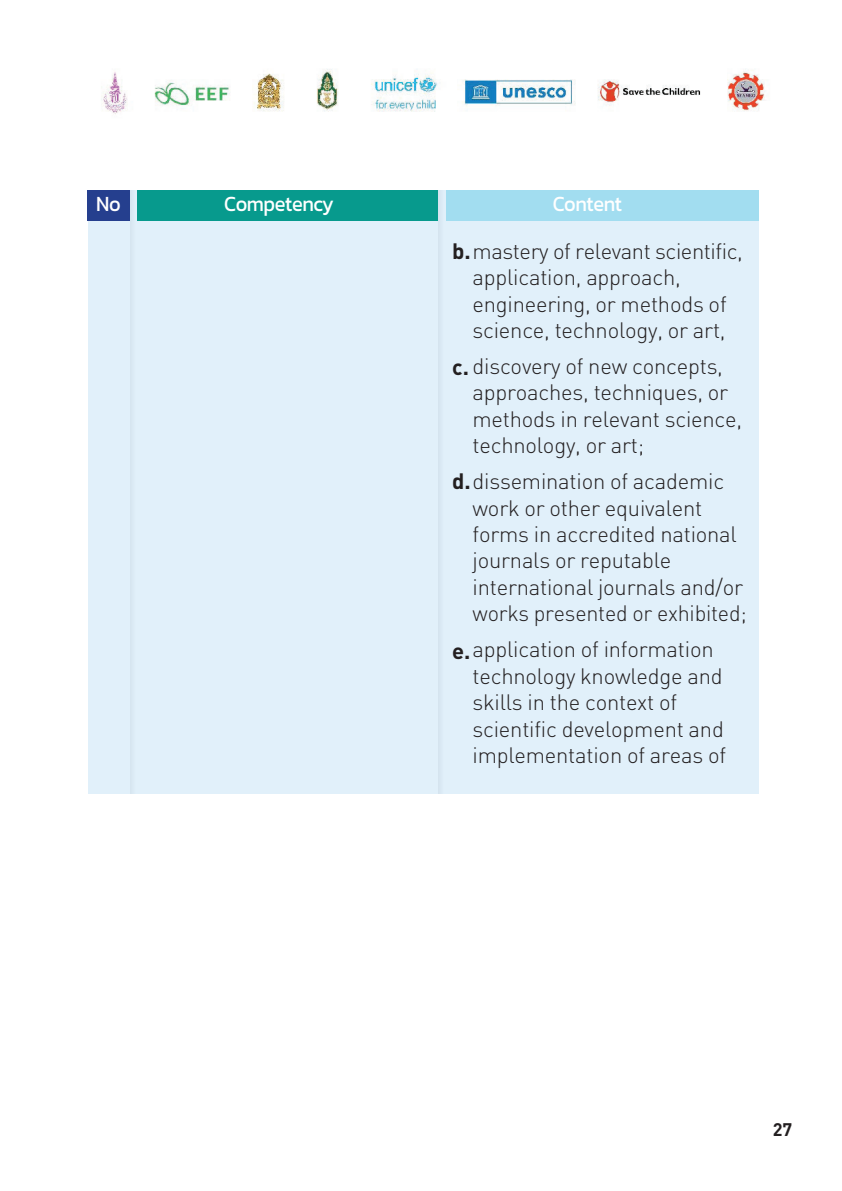
<style>
.page{position:relative;width:842px;height:1191px;background:#fff}
.page>*{position:absolute;margin:0;border:0;box-sizing:border-box;transform-origin:0 0}
.t1{font:300 22px/26.4px "DIN";letter-spacing:-.01em;color:#231f20}
.t2{font:22px "Kanit";letter-spacing:-.02em;color:#fff;scale:.91 1}
.t3{font:700 18px "DIN";color:#231f20}
.s1{font-weight:700}
</style>
<div class="page">
<img style="left:87px;top:69px;width:679px;height:725px">
<div style="left:88px;top:190px;width:670px;height:604px;background:#e1f0fa"></div>
<div style="left:137px;top:190px;width:301px;height:31px;background:#079a8d"></div>
<div style="left:88px;top:190px;width:42px;height:31px;background:#253f8e"></div>
<div style="left:446px;top:190px;width:312px;height:31px;background:#a2ddf0"></div>
<div style="left:438px;top:190px;width:8px;height:604px;background:#dcebf6"></div>
<div style="left:130px;top:190px;width:7px;height:604px;background:#dcebf5"></div>
<p class="t2" style="left:96px;top:188px;width:29px">No</p>
<p class="t2" style="left:224px;top:188px;width:122px">Competency</p>
<p class="t2" style="left:553px;top:188px;width:78px">Content</p>
<p class="t1" style="left:472px;top:237px;width:272px;text-indent:-20px"><span class="s1">b.</span>mastery of relevant scientific, application, approach, engineering, or methods of science, technology, or art,</p>
<p class="t1" style="left:472px;top:353px;width:271px;text-indent:-20px"><span class="s1">c.</span> discovery of new concepts, approaches, techniques, or methods in relevant science, technology, or art;</p>
<p class="t1" style="left:472px;top:468px;width:276px;text-indent:-20px"><span class="s1">d.</span>dissemination of academic work or other equivalent forms in accredited national journals or reputable international journals and/or works presented or exhibited;</p>
<p class="t1" style="left:472px;top:636px;width:255px;text-indent:-20px"><span class="s1">e.</span>application of information technology knowledge and skills in the context of scientific development and implementation of areas of</p>
<p class="t3" style="left:773px;top:1117px;width:21px">27</p>
</div>
